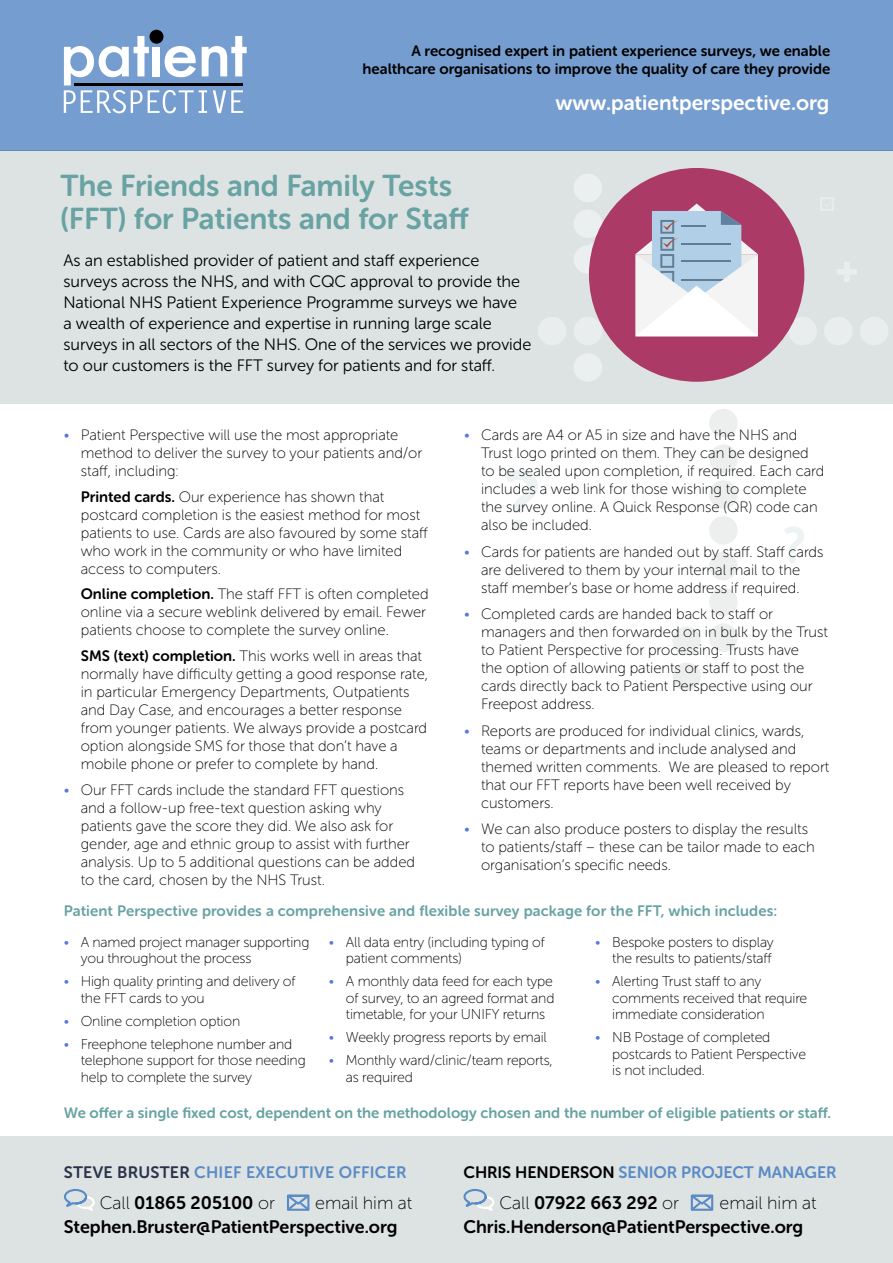
<style>
.page{position:relative;width:893px;height:1263px;background:#fff}
.page>*{position:absolute;margin:0;border:0;box-sizing:border-box;transform-origin:0 0}
.t1{font:82.5px "Museo Sans Rounded 700";color:#edf2f2}
.t2{font:50.55px "Museo Sans Rounded 700";color:#edf2f2}
.text{font:30px/33px "Museo Sans Rounded 700";color:#68a2a2}
.text-2{font:21px "Museo Sans Rounded 700";color:#fff}
.t3{font:18px "Museo Sans Rounded 700";color:#000}
.t4{font:18px "Museo Sans Rounded 100";color:#000}
.text-3{font:16.5px/21px "Museo Sans Rounded 300";color:#000}
.t5{font:16.5px "Museo Sans Rounded 700";letter-spacing:-.005em;color:#5b8bc6}
.t6{font:16.5px "Museo Sans Rounded 700";letter-spacing:.015em;color:#5b8bc6}
.t7{font:15px/18px "Museo Sans Rounded 100";color:#000}
.text-4{font:15px "Museo Sans Rounded 700";color:#68a2a2}
.text-5{font:15px/18px "Museo Sans Rounded 700";color:#000;text-align:right}
.t8{font:14.25px/16.5px "Museo Sans Rounded 100";letter-spacing:-.01em;color:#000}
.s1{color:#5378df}
.s2{font-family:"Museo Sans Rounded 700"}
.s3{color:#29334a}
.s4{color:#000}
.s5{font-family:"Museo Sans Rounded 100"}
</style>
<div class="page">
<div style="left:0;top:0;width:892px;height:150px;background:#759dcf"></div>
<svg style="left:64px;top:30px;width:183px;height:83px"></svg>
<hr style="left:75px;top:83px;width:168px;height:2px;background:#000">
<div style="left:0;top:1137px;width:893px;height:126px;background:#dde2e2"></div>
<svg style="left:64px;top:1188px;width:31px;height:23px"></svg>
<svg style="left:463px;top:1189px;width:32px;height:22px"></svg>
<svg style="left:287px;top:1194px;width:23px;height:17px"></svg>
<svg style="left:690px;top:1194px;width:24px;height:17px"></svg>
<div style="left:0;top:150px;width:893px;height:253px;background:#dde2e2"></div>
<div style="left:538px;top:317px;width:28px;height:28px;background:#eaeded;border-radius:50%"></div>
<div style="left:574px;top:317px;width:28px;height:28px;background:#eaeded;border-radius:50%"></div>
<div style="left:788px;top:317px;width:29px;height:28px;background:#eaeded;border-radius:50%"></div>
<div style="left:824px;top:317px;width:29px;height:28px;background:#eaeded;border-radius:50%"></div>
<div style="left:860px;top:317px;width:28px;height:28px;background:#eaeded;border-radius:50%"></div>
<svg style="left:821px;top:198px;width:12px;height:12px"></svg>
<svg style="left:837px;top:262px;width:20px;height:20px"></svg>
<div style="left:709px;top:409px;width:29px;height:28px;background:#edeeee;border-radius:50%"></div>
<div style="left:709px;top:445px;width:29px;height:28px;background:#edeeee;border-radius:50%"></div>
<div style="left:709px;top:480px;width:29px;height:29px;background:#edeeee;border-radius:50%"></div>
<div style="left:709px;top:516px;width:29px;height:29px;background:#edeeee;border-radius:50%"></div>
<div style="left:709px;top:552px;width:29px;height:28px;background:#edeeee;border-radius:50%"></div>
<div style="left:709px;top:588px;width:29px;height:28px;background:#edeeee;border-radius:50%"></div>
<div style="left:709px;top:623px;width:29px;height:29px;background:#edeeee;border-radius:50%"></div>
<div style="left:672px;top:627px;width:29px;height:28px;background:#edeeee;border-radius:50%"></div>
<div style="left:672px;top:662px;width:29px;height:29px;background:#edeeee;border-radius:50%"></div>
<div style="left:574px;top:174px;width:28px;height:28px;background:#ecefef;border-radius:50%"></div>
<div style="left:574px;top:209px;width:28px;height:29px;background:#ecefef;border-radius:50%"></div>
<div style="left:574px;top:245px;width:28px;height:29px;background:#ecefef;border-radius:50%"></div>
<div style="left:574px;top:353px;width:28px;height:29px;background:#ecefef;border-radius:50%"></div>
<div style="left:589px;top:168px;width:215px;height:214px;background:#ab3b66;border-radius:50%"></div>
<svg style="left:635px;top:204px;width:123px;height:132px"></svg>
<p class="text-5" style="left:363px;top:42px;width:469px">A recognised expert in patient experience surveys, we enable healthcare organisations to improve the quality of care they provide</p>
<p class="text-2" style="left:555px;top:91px;width:275px">www.patientperspective.org</p>
<p class="text" style="left:60px;top:169px;width:410px">The Friends and Family Tests (FFT) for Patients and for Staff</p>
<p class="text-3" style="left:63px;top:250px;width:470px">As an established provider of patient and staff experience surveys across the NHS, and with CQC approval to provide the National NHS Patient Experience Programme surveys we have<br>a wealth of experience and expertise in running large scale surveys in all sectors of the NHS. One of the services we provide to our customers is the FFT survey for patients and for staff.</p>
<p class="t7" style="left:81px;top:426px;width:343px;text-indent:-17px"><span class="s1">•</span> Patient Perspective will use the most appropriate method to deliver the survey to your patients and/or staff, including:</p>
<p class="t7" style="left:81px;top:488px;width:349px"><span class="s2">Printed cards.</span> Our experience has shown that postcard completion is the easiest method for most patients to use. Cards are also favoured by some staff who work in the community or who have limited access to computers.</p>
<p class="t7" style="left:81px;top:585px;width:349px"><span class="s2">Online completion.</span> The staff FFT is often completed online via a secure weblink delivered by email. Fewer patients choose to complete the survey online.</p>
<p class="t7" style="left:81px;top:647px;width:349px"><span class="s2">SMS (text) completion.</span> This works well in areas that normally have difficulty getting a good response rate, in particular Emergency Departments, Outpatients and Day Case, and encourages a better response from younger patients. We always provide a postcard option alongside SMS for those that don’t have a mobile phone or prefer to complete by hand.</p>
<p class="t7" style="left:81px;top:781px;width:336px;text-indent:-17px"><span class="s1">•</span> Our FFT cards include the standard FFT questions and a follow-up free-text question asking why patients gave the score they did. We also ask for gender, age and ethnic group to assist with further analysis. Up to 5 additional questions can be added to the card, chosen by the NHS Trust.</p>
<p class="t7" style="left:481px;top:426px;width:345px;text-indent:-17px"><span class="s1">•</span> Cards are A4 or A5 in size and have the NHS and Trust logo printed on them. They can be designed to be sealed upon completion, if required. Each card includes a web link for those wishing to complete the survey online. A Quick Response (QR) code can also be included.</p>
<p class="t7" style="left:464px;top:543px;width:361px;text-align:center"><span class="s1">•</span> Cards for patients are handed out by staff. Staff cards are delivered to them by your internal mail to the<br>staff member’s base or home address if required.</p>
<p class="t7" style="left:481px;top:605px;width:348px;text-indent:-17px"><span class="s1">•</span> Completed cards are handed back to staff or managers and then forwarded on in bulk by the Trust to Patient Perspective for processing. Trusts have<br>the option of allowing patients or staff to post the cards directly back to Patient Perspective using our Freepost address.</p>
<p class="t7" style="left:481px;top:722px;width:350px;text-indent:-17px"><span class="s1">•</span> Reports are produced for individual clinics, wards, teams or departments and include analysed and themed written comments. We are pleased to report that our FFT reports have been well received by customers.</p>
<p class="t7" style="left:481px;top:820px;width:335px;text-indent:-17px"><span class="s1">•</span> We can also produce posters to display the results to patients/staff – these can be tailor made to each organisation’s specific needs.</p>
<h1 class="t1" style="left:503px;top:455px;width:40px">?</h1>
<h2 class="t2" style="left:783px;top:517px;width:25px">?</h2>
<p class="text-4" style="left:64px;top:902px;width:715px">Patient Perspective provides a comprehensive and flexible survey package for the FFT, which includes:</p>
<p class="t8" style="left:81px;top:934px;width:230px;text-indent:-17px"><span class="s1">•</span> A named project manager supporting you throughout the process</p>
<p class="t8" style="left:81px;top:973px;width:216px;text-indent:-17px"><span class="s1">•</span> High quality printing and delivery of the FFT cards to you</p>
<p class="t8" style="left:64px;top:1013px;width:178px"><span class="s1">•</span> Online completion option</p>
<p class="t8" style="left:81px;top:1036px;width:226px;text-indent:-17px"><span class="s1">•</span> Freephone telephone number and telephone support for those needing help to complete the survey</p>
<p class="t8" style="left:346px;top:934px;width:200px;text-indent:-17px"><span class="s1">•</span> All data entry (including typing of patient comments)</p>
<p class="t8" style="left:346px;top:973px;width:210px;text-align:justify;text-indent:-17px"><span class="s1">•</span> A monthly data feed for each type of survey, to an agreed format and timetable, for your UNIFY returns</p>
<p class="t8" style="left:329px;top:1029px;width:219px"><span class="s1">•</span> Weekly progress reports by email</p>
<p class="t8" style="left:346px;top:1052px;width:208px;text-indent:-17px"><span class="s1">•</span> Monthly ward/clinic/team reports, as required</p>
<p class="t8" style="left:595px;top:934px;width:180px;text-align:right"><span class="s1">•</span> Bespoke posters to display the results to patients/staff</p>
<p class="t8" style="left:612px;top:973px;width:196px;text-indent:-17px"><span class="s1">•</span> Alerting Trust staff to any comments received that require immediate consideration</p>
<p class="t8" style="left:612px;top:1029px;width:195px;text-indent:-17px"><span class="s1">•</span> NB Postage of completed postcards to Patient Perspective is not included.</p>
<p class="text-4" style="left:64px;top:1104px;width:769px">We offer a single fixed cost, dependent on the methodology chosen and the number of eligible patients or staff.</p>
<p class="t6" style="left:64px;top:1163px;width:344px"><span class="s3">STEVE BRUSTER</span> CHIEF EXECUTIVE OFFICER</p>
<p class="t5" style="left:463px;top:1163px;width:374px"><span class="s4">CHRIS HENDERSON</span> SENIOR PROJECT MANAGER</p>
<p class="t3" style="left:100px;top:1192px;width:176px"><span class="s5">Call</span> 01865 205100 <span class="s5">or</span></p>
<p class="t4" style="left:315px;top:1193px;width:98px">email him at</p>
<p class="t3" style="left:64px;top:1216px;width:335px">Stephen.Bruster@PatientPerspective.org</p>
<p class="t3" style="left:499px;top:1192px;width:181px"><span class="s5">Call</span> 07922 663 292 <span class="s5">or</span></p>
<p class="t4" style="left:720px;top:1193px;width:98px">email him at</p>
<p class="t3" style="left:463px;top:1216px;width:341px">Chris.Henderson@PatientPerspective.org</p>
</div>
